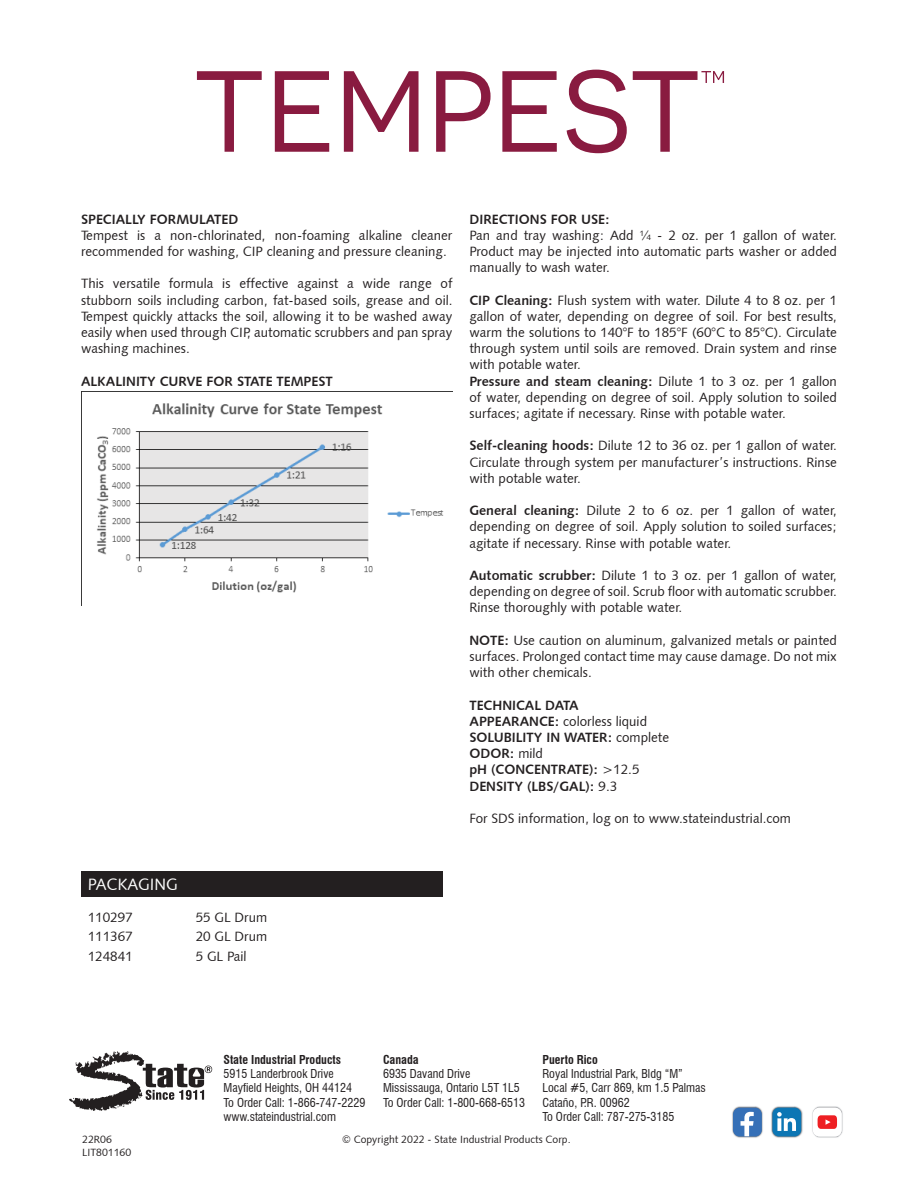
<style>
.page{position:relative;width:918px;height:1188px;background:#fff}
.page>*{position:absolute;margin:0;border:0;box-sizing:border-box;transform-origin:0 0}
.t1{font:16.5px "Humanist 531 BT Roman A";color:#fff}
.t2{font:13.5px/16.2px "Humanist 531 BT Roman A";color:#231f20;text-align:justify}
.t3{font:13.5px "Humanist 531 BT Bold A";color:#231f20}
.t4{font:condensed 12px "Swiss 721 BT";color:#231f20}
.t5{font:700 condensed 12px "Swiss 721 BT";color:#231f20}
.t6{font:10.5px "Humanist 531 BT Roman A";color:#231f20}
.s1{font-family:"Humanist 531 BT Bold A"}
.s2{font-family:"Humanist 531 BT Roman A"}
</style>
<div class="page">
<svg style="left:70px;top:1051px;width:142px;height:60px"></svg>
<div style="left:81px;top:872px;width:362px;height:25px;background:#231f20"></div>
<svg style="left:197px;top:71px;width:65px;height:81px"></svg>
<svg style="left:275px;top:71px;width:54px;height:81px"></svg>
<svg style="left:344px;top:71px;width:75px;height:81px"></svg>
<svg style="left:436px;top:71px;width:55px;height:81px"></svg>
<svg style="left:502px;top:71px;width:55px;height:81px"></svg>
<svg style="left:567px;top:70px;width:60px;height:83px"></svg>
<svg style="left:633px;top:71px;width:91px;height:81px"></svg>
<img style="left:81px;top:392px;width:363px;height:214px">
<img style="left:732px;top:1106px;width:31px;height:32px">
<div style="left:733px;top:1108px;width:29px;height:29px;background:#3670b7;border-radius:7px"></div>
<svg style="left:741px;top:1112px;width:13px;height:24px"></svg>
<img style="left:771px;top:1106px;width:32px;height:32px">
<div style="left:772px;top:1108px;width:29px;height:28px;background:#0c76b4;border-radius:7px"></div>
<svg style="left:777px;top:1112px;width:19px;height:19px"></svg>
<img style="left:814px;top:1106px;width:27px;height:4px">
<img style="left:812px;top:1110px;width:3px;height:26px">
<img style="left:839px;top:1110px;width:4px;height:26px">
<img style="left:815px;top:1135px;width:24px;height:3px">
<div style="left:813px;top:1108px;width:29px;height:29px;background:#fff;border-radius:7px"></div>
<svg style="left:818px;top:1115px;width:19px;height:14px"></svg>
<p class="t3" style="left:81px;top:211px;width:159px">SPECIALLY FORMULATED</p>
<p class="t2" style="left:81px;top:227px;width:373px">Tempest is a non-chlorinated, non-foaming alkaline cleaner recommended for washing, CIP cleaning and pressure cleaning.</p>
<p class="t2" style="left:81px;top:275px;width:373px">This versatile formula is effective against a wide range of stubborn soils including carbon, fat-based soils, grease and oil.<br>Tempest quickly attacks the soil, allowing it to be washed away easily when used through CIP, automatic scrubbers and pan spray washing machines.</p>
<p class="t3" style="left:81px;top:373px;width:253px">ALKALINITY CURVE FOR STATE TEMPEST</p>
<p class="t3" style="left:469px;top:211px;width:142px">DIRECTIONS FOR USE:</p>
<p class="t2" style="left:469px;top:227px;width:369px">Pan and tray washing: Add ¼ - 2 oz. per 1 gallon of water.<br>Product may be injected into automatic parts washer or added manually to wash water.</p>
<p class="t2" style="left:469px;top:291px;width:369px"><span class="s1">CIP Cleaning:</span> Flush system with water. Dilute 4 to 8 oz. per 1 gallon of water, depending on degree of soil. For best results, warm the solutions to 140°F to 185°F (60°C to 85°C). Circulate through system until soils are removed. Drain system and rinse with potable water.</p>
<p class="t2" style="left:469px;top:372px;width:369px"><span class="s1">Pressure and steam cleaning:</span> Dilute 1 to 3 oz. per 1 gallon of water, depending on degree of soil. Apply solution to soiled surfaces; agitate if necessary. Rinse with potable water.</p>
<p class="t2" style="left:469px;top:437px;width:369px"><span class="s1">Self-cleaning hoods:</span> Dilute 12 to 36 oz. per 1 gallon of water.<br>Circulate through system per manufacturer’s instructions. Rinse with potable water.</p>
<p class="t2" style="left:469px;top:502px;width:369px"><span class="s1">General cleaning:</span> Dilute 2 to 6 oz. per 1 gallon of water, depending on degree of soil. Apply solution to soiled surfaces; agitate if necessary. Rinse with potable water.</p>
<p class="t2" style="left:469px;top:567px;width:369px"><span class="s1">Automatic scrubber:</span> Dilute 1 to 3 oz. per 1 gallon of water, depending on degree of soil. Scrub floor with automatic scrubber.<br>Rinse thoroughly with potable water.</p>
<p class="t2" style="left:469px;top:632px;width:369px"><span class="s1">NOTE:</span> Use caution on aluminum, galvanized metals or painted surfaces. Prolonged contact time may cause damage. Do not mix with other chemicals.</p>
<p class="t3" style="left:469px;top:697px;width:111px">TECHNICAL DATA</p>
<p class="t2" style="left:469px;top:713px;width:179px"><span class="s1">APPEARANCE:</span> colorless liquid</p>
<p class="t3" style="left:469px;top:729px;width:201px">SOLUBILITY IN WATER: <span class="s2">complete</span></p>
<p class="t3" style="left:469px;top:745px;width:75px">ODOR: <span class="s2">mild</span></p>
<p class="t3" style="left:469px;top:761px;width:172px">pH (CONCENTRATE): <span class="s2">&gt;12.5</span></p>
<p class="t3" style="left:469px;top:778px;width:149px">DENSITY (LBS/GAL): <span class="s2">9.3</span></p>
<p class="t2" style="left:469px;top:810px;width:323px">For SDS information, log on to www.stateindustrial.com</p>
<p class="t1" style="left:88px;top:874px;width:92px">PACKAGING</p>
<p class="t2" style="left:88px;top:908px;width:47px">110297</p>
<p class="t2" style="left:196px;top:908px;width:73px">55 GL Drum</p>
<p class="t2" style="left:88px;top:928px;width:47px">111367</p>
<p class="t2" style="left:196px;top:928px;width:73px">20 GL Drum</p>
<p class="t2" style="left:88px;top:947px;width:47px">124841</p>
<p class="t2" style="left:196px;top:947px;width:52px">5 GL Pail</p>
<p class="t5" style="left:223px;top:1052px;width:119px">State Industrial Products</p>
<p class="t4" style="left:223px;top:1066px;width:112px">5915 Landerbrook Drive</p>
<p class="t4" style="left:223px;top:1081px;width:130px">Mayfield Heights, OH 44124</p>
<p class="t4" style="left:223px;top:1095px;width:143px">To Order Call: 1-866-747-2229</p>
<p class="t4" style="left:223px;top:1110px;width:114px">www.stateindustrial.com</p>
<p class="t5" style="left:383px;top:1052px;width:37px">Canada</p>
<p class="t4" style="left:383px;top:1066px;width:89px">6935 Davand Drive</p>
<p class="t4" style="left:383px;top:1081px;width:138px">Mississauga, Ontario L5T 1L5</p>
<p class="t4" style="left:383px;top:1095px;width:143px">To Order Call: 1-800-668-6513</p>
<p class="t5" style="left:542px;top:1052px;width:57px">Puerto Rico</p>
<p class="t4" style="left:542px;top:1066px;width:142px">Royal Industrial Park, Bldg “M”</p>
<p class="t4" style="left:542px;top:1081px;width:165px">Local #5, Carr 869, km 1.5 Palmas</p>
<p class="t4" style="left:542px;top:1095px;width:89px">Cataño, P.R. 00962</p>
<p class="t4" style="left:542px;top:1110px;width:134px">To Order Call: 787-275-3185</p>
<p class="t6" style="left:82px;top:1133px;width:31px">22R06</p>
<p class="t6" style="left:342px;top:1133px;width:230px">© Copyright 2022 - State Industrial Products Corp.</p>
<p class="t6" style="left:82px;top:1145px;width:50px">LIT801160</p>
</div>
